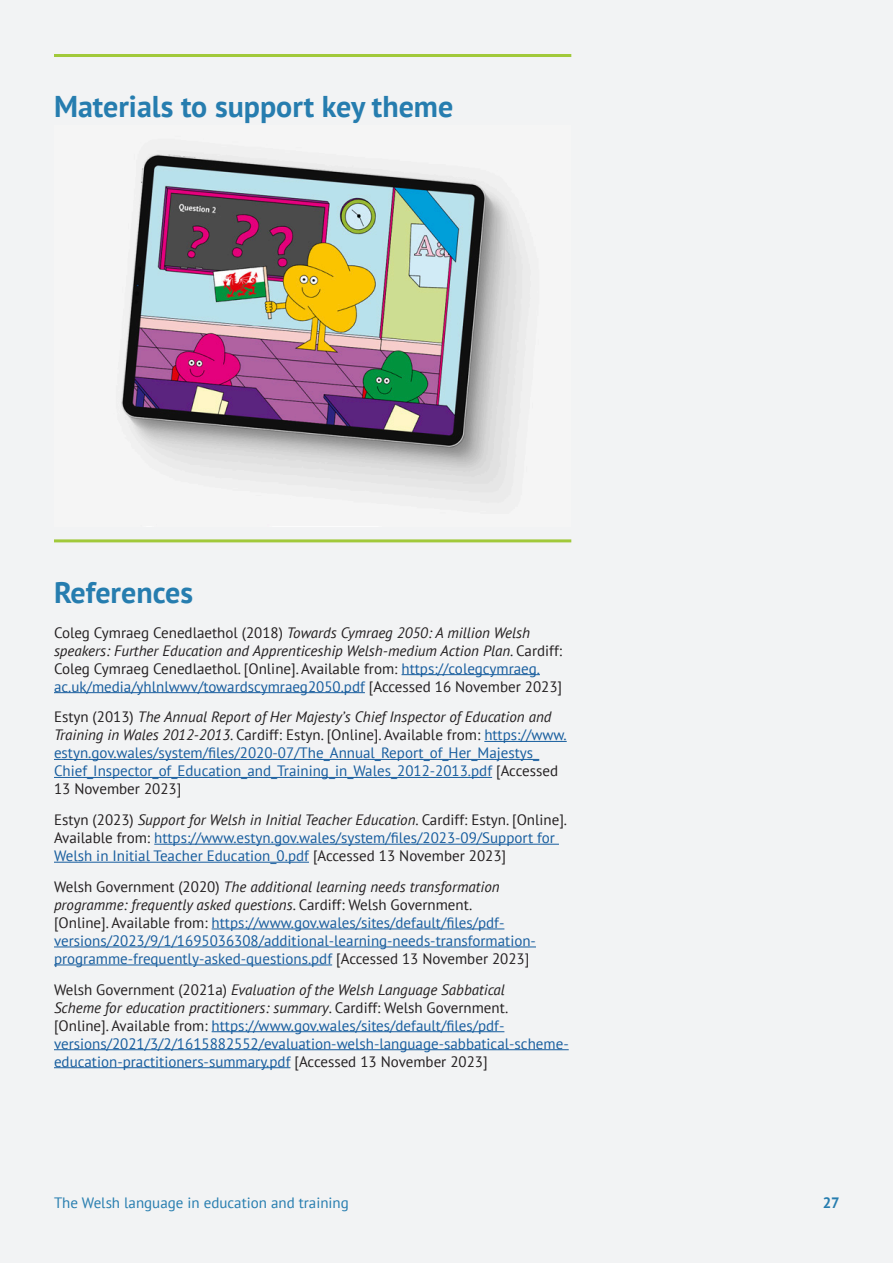
<style>
.page{position:relative;width:893px;height:1263px;background:#fff}
.page>*{position:absolute;margin:0;border:0;box-sizing:border-box;transform-origin:0 0}
.Heading_2{font:700 30px "PT Sans";color:#267daf}
.Paragraph{font:15px/18px "PT Sans";color:#175d9e}
.Paragraph-2{font:15px/18px "PT Sans";color:#231f20}
.Footer_Title{font:15px "PT Sans";color:#267daf}
.t1{font:700 15px "PT Sans";color:#267daf}
.s1{font-style:italic}
.s2{color:#175d9e}
.s3{color:#231f20}
.s4{font-style:italic;color:#231f20}
</style>
<div class="page">
<div style="left:1px;top:1px;width:892px;height:1262px;background:#f2f3f4"></div>
<hr style="left:54px;top:54px;width:517px;height:3px;background:#a1c93a">
<img style="left:121px;top:154px;width:402px;height:339px">
<hr style="left:402px;top:674px;width:138px;height:1px;background:#175d9e">
<hr style="left:54px;top:692px;width:311px;height:1px;background:#175d9e">
<hr style="left:484px;top:741px;width:83px;height:1px;background:#175d9e">
<hr style="left:54px;top:759px;width:485px;height:1px;background:#175d9e">
<hr style="left:54px;top:777px;width:438px;height:1px;background:#175d9e">
<hr style="left:154px;top:844px;width:405px;height:1px;background:#175d9e">
<hr style="left:54px;top:862px;width:255px;height:1px;background:#175d9e">
<hr style="left:212px;top:928px;width:292px;height:1px;background:#175d9e">
<hr style="left:54px;top:946px;width:482px;height:1px;background:#175d9e">
<hr style="left:54px;top:964px;width:278px;height:1px;background:#175d9e">
<hr style="left:212px;top:1031px;width:292px;height:1px;background:#175d9e">
<hr style="left:54px;top:1049px;width:515px;height:1px;background:#175d9e">
<hr style="left:54px;top:1067px;width:236px;height:1px;background:#175d9e">
<hr style="left:54px;top:539px;width:517px;height:3px;background:#a1c93a">
<p class="Heading_2" style="left:54px;top:87px;width:401px">Materials to support key theme</p>
<p class="Heading_2" style="left:54px;top:572px;width:141px">References</p>
<p class="Paragraph-2" style="left:54px;top:623px;width:510px">Coleg Cymraeg Cenedlaethol (2018) <span class="s1">Towards Cymraeg 2050: A million Welsh speakers: Further Education and Apprenticeship Welsh-medium Action Plan</span>. Cardiff:<br>Coleg Cymraeg Cenedlaethol. [Online]. Available from: <span class="s2">https://colegcymraeg. ac.uk/media/yhlnlwwv/towardscymraeg2050.pdf</span> [Accessed 16 November 2023]</p>
<p class="Paragraph" style="left:54px;top:708px;width:514px"><span class="s3">Estyn (2013)</span> <span class="s4">The Annual Report of Her Majesty’s Chief Inspector of Education and Training in Wales 2012-2013</span><span class="s3">. Cardiff: Estyn. [Online]. Available from:</span> https://www. estyn.gov.wales/system/files/2020-07/The_Annual_Report_of_Her_Majestys_ Chief_Inspector_of_Education_and_Training_in_Wales_2012-2013.pdf <span class="s3">[Accessed 13 November 2023]</span></p>
<p class="Paragraph" style="left:54px;top:810px;width:515px"><span class="s3">Estyn (2023)</span> <span class="s4">Support for Welsh in Initial Teacher Education</span><span class="s3">. Cardiff: Estyn. [Online].<br>Available from:</span> https://www.estyn.gov.wales/system/files/2023-09/Support for<br>Welsh in Initial Teacher Education_0.pdf <span class="s3">[Accessed 13 November 2023]</span></p>
<p class="Paragraph" style="left:54px;top:877px;width:483px"><span class="s3">Welsh Government (2020)</span> <span class="s4">The additional learning needs transformation programme: frequently asked questions</span><span class="s3">. Cardiff: Welsh Government.<br>[Online]. Available from:</span> https://www.gov.wales/sites/default/files/pdf&shy;versions/2023/9/1/1695036308/additional-learning-needs-transformation&shy;programme-frequently-asked-questions.pdf <span class="s3">[Accessed 13 November 2023]</span></p>
<p class="Paragraph" style="left:54px;top:980px;width:516px"><span class="s3">Welsh Government (2021a)</span> <span class="s4">Evaluation of the Welsh Language Sabbatical<br>Scheme for education practitioners: summary</span><span class="s3">. Cardiff: Welsh Government.<br>[Online]. Available from:</span> https://www.gov.wales/sites/default/files/pdf&shy;versions/2021/3/2/1615882552/evaluation-welsh-language-sabbatical-scheme&shy;education-practitioners-summary.pdf <span class="s3">[Accessed 13 November 2023]</span></p>
<p class="Footer_Title" style="left:54px;top:1193px;width:296px">The Welsh language in education and training</p>
<p class="t1" style="left:823px;top:1193px;width:19px">27</p>
</div>
